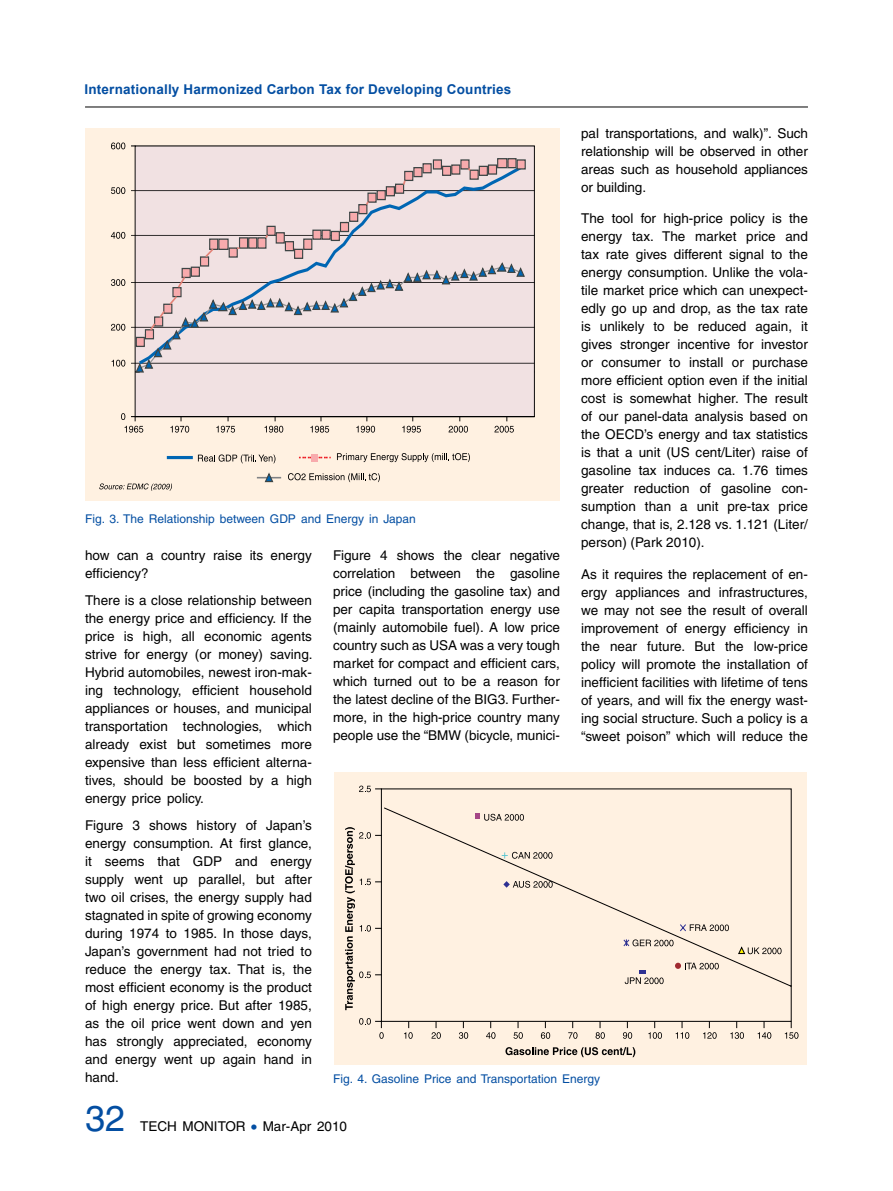
<style>
.page{position:relative;width:893px;height:1191px;background:#fff}
.page>*{position:absolute;margin:0;border:0;box-sizing:border-box;transform-origin:0 0}
.t1{font:13.5px/18px "Helvetica";color:#000;text-align:justify}
.t2{font:700 13.5px "Arial";letter-spacing:.015em;color:#034ea2}
.t3{font:12px "Helvetica";color:#034ea2}
.s1{font-size:36px;color:#034ea2}
.s2{font-size:16.5px;color:#034ea2}
</style>
<div class="page">
<hr style="left:85px;top:107px;width:723px;height:1px;background:#000">
<div style="left:85px;top:128px;width:475px;height:373px;background:#fff1e1"></div>
<div style="left:134px;top:145px;width:401px;height:272px;background:#f1e1e2"></div>
<svg style="left:131px;top:324px;width:403px;height:7px"></svg>
<svg style="left:131px;top:360px;width:403px;height:7px"></svg>
<svg style="left:131px;top:279px;width:403px;height:7px"></svg>
<svg style="left:131px;top:232px;width:403px;height:7px"></svg>
<svg style="left:131px;top:187px;width:403px;height:7px"></svg>
<svg style="left:136px;top:163px;width:388px;height:43px"></svg>
<svg style="left:406px;top:162px;width:94px;height:15px"></svg>
<div style="left:422px;top:163px;width:10px;height:10px;background:#f8abad;border:1px solid #3d4545"></div>
<div style="left:433px;top:159px;width:9px;height:10px;background:#f8abad;border:1px solid #3d4545"></div>
<svg style="left:451px;top:164px;width:9px;height:2px"></svg>
<svg style="left:460px;top:159px;width:10px;height:10px"></svg>
<div style="left:469px;top:170px;width:10px;height:10px;background:#f8abad;border:1px solid #3d4545"></div>
<div style="left:479px;top:166px;width:9px;height:10px;background:#f8abad;border:1px solid #3d4545"></div>
<div style="left:488px;top:164px;width:9px;height:11px;background:#f8abad;border:1px solid #3d4545"></div>
<div style="left:497px;top:158px;width:10px;height:10px;background:#f8abad;border:1px solid #3d4545"></div>
<div style="left:507px;top:158px;width:10px;height:10px;background:#f8abad;border:1px solid #3d4545"></div>
<div style="left:517px;top:159px;width:9px;height:10px;background:#f8abad;border:1px solid #3d4545"></div>
<svg style="left:134px;top:206px;width:392px;height:167px"></svg>
<svg style="left:112px;top:360px;width:13px;height:6px"></svg>
<svg style="left:111px;top:324px;width:14px;height:7px"></svg>
<svg style="left:111px;top:279px;width:14px;height:7px"></svg>
<svg style="left:111px;top:232px;width:14px;height:7px"></svg>
<svg style="left:111px;top:187px;width:14px;height:7px"></svg>
<svg style="left:111px;top:142px;width:14px;height:7px"></svg>
<svg style="left:121px;top:413px;width:22px;height:19px"></svg>
<svg style="left:170px;top:416px;width:19px;height:16px"></svg>
<svg style="left:216px;top:416px;width:19px;height:16px"></svg>
<svg style="left:265px;top:416px;width:18px;height:16px"></svg>
<svg style="left:310px;top:416px;width:19px;height:16px"></svg>
<svg style="left:356px;top:416px;width:19px;height:16px"></svg>
<svg style="left:402px;top:416px;width:19px;height:16px"></svg>
<svg style="left:449px;top:416px;width:19px;height:16px"></svg>
<svg style="left:494px;top:416px;width:20px;height:16px"></svg>
<hr style="left:167px;top:456px;width:26px;height:3px;background:#0066b3">
<svg style="left:198px;top:454px;width:77px;height:9px"></svg>
<svg style="left:299px;top:457px;width:32px;height:1px"></svg>
<div style="left:311px;top:454px;width:7px;height:7px;background:#f8abad"></div>
<svg style="left:337px;top:453px;width:133px;height:9px"></svg>
<svg style="left:257px;top:472px;width:24px;height:11px"></svg>
<svg style="left:288px;top:473px;width:92px;height:9px"></svg>
<svg style="left:148px;top:166px;width:324px;height:166px"></svg>
<svg style="left:99px;top:483px;width:73px;height:8px"></svg>
<div style="left:334px;top:772px;width:472px;height:293px;background:#fff1e1"></div>
<svg style="left:381px;top:788px;width:411px;height:234px"></svg>
<svg style="left:502px;top:852px;width:50px;height:6px"></svg>
<svg style="left:503px;top:881px;width:50px;height:6px"></svg>
<svg style="left:685px;top:962px;width:34px;height:7px"></svg>
<svg style="left:475px;top:813px;width:49px;height:7px"></svg>
<svg style="left:623px;top:923px;width:106px;height:24px"></svg>
<div style="left:675px;top:962px;width:6px;height:7px;background:#a02a30;border-radius:50%"></div>
<svg style="left:625px;top:970px;width:39px;height:14px"></svg>
<svg style="left:738px;top:946px;width:44px;height:8px"></svg>
<svg style="left:359px;top:785px;width:23px;height:7px"></svg>
<svg style="left:345px;top:827px;width:37px;height:183px"></svg>
<svg style="left:359px;top:1018px;width:25px;height:20px"></svg>
<svg style="left:404px;top:1021px;width:9px;height:17px"></svg>
<svg style="left:431px;top:1021px;width:10px;height:17px"></svg>
<svg style="left:459px;top:1021px;width:9px;height:17px"></svg>
<svg style="left:486px;top:1021px;width:9px;height:17px"></svg>
<svg style="left:513px;top:1021px;width:10px;height:17px"></svg>
<svg style="left:541px;top:1021px;width:9px;height:17px"></svg>
<svg style="left:568px;top:1021px;width:9px;height:17px"></svg>
<svg style="left:596px;top:1021px;width:9px;height:17px"></svg>
<svg style="left:623px;top:1021px;width:9px;height:17px"></svg>
<svg style="left:648px;top:1021px;width:14px;height:17px"></svg>
<svg style="left:676px;top:1021px;width:13px;height:17px"></svg>
<svg style="left:703px;top:1021px;width:14px;height:17px"></svg>
<svg style="left:730px;top:1021px;width:14px;height:17px"></svg>
<svg style="left:758px;top:1021px;width:13px;height:17px"></svg>
<svg style="left:785px;top:1021px;width:13px;height:17px"></svg>
<svg style="left:505px;top:1047px;width:130px;height:10px"></svg>
<p class="t2" style="left:85px;top:80px;width:428px">Internationally Harmonized Carbon Tax for Developing Countries</p>
<p class="t1" style="left:581px;top:124px;width:228px">pal transportations, and walk)”. Such relationship will be observed in other areas such as household appliances or building.</p>
<p class="t1" style="left:581px;top:209px;width:228px">The tool for high-price policy is the energy tax. The market price and tax rate gives different signal to the energy consumption. Unlike the vola&shy;tile market price which can unexpect&shy;edly go up and drop, as the tax rate is unlikely to be reduced again, it gives stronger incentive for investor or consumer to install or purchase more efficient option even if the initial cost is somewhat higher. The result of our panel-data analysis based on the OECD’s energy and tax statistics is that a unit (US cent/Liter) raise of gasoline tax induces ca. 1.76 times greater reduction of gasoline con&shy;sumption than a unit pre-tax price change, that is, 2.128 vs. 1.121 (Liter/ person) (Park 2010).</p>
<p class="t1" style="left:581px;top:565px;width:228px">As it requires the replacement of en&shy;ergy appliances and infrastructures, we may not see the result of overall improvement of energy efficiency in the near future. But the low-price policy will promote the installation of inefficient facilities with lifetime of tens of years, and will fix the energy wast&shy;ing social structure. Such a policy is a “sweet poison” which will reduce the</p>
<p class="t3" style="left:85px;top:512px;width:332px">Fig. 3. The Relationship between GDP and Energy in Japan</p>
<p class="t1" style="left:333px;top:546px;width:228px">Figure 4 shows the clear negative correlation between the gasoline price (including the gasoline tax) and per capita transportation energy use (mainly automobile fuel). A low price country such as USA was a very tough market for compact and efficient cars, which turned out to be a reason for the latest decline of the BIG3. Further&shy;more, in the high-price country many people use the “BMW (bicycle, munici-</p>
<p class="t1" style="left:85px;top:546px;width:228px">how can a country raise its energy efficiency?</p>
<p class="t1" style="left:85px;top:591px;width:229px">There is a close relationship between the energy price and efficiency. If the price is high, all economic agents strive for energy (or money) saving.<br>Hybrid automobiles, newest iron-mak&shy;ing technology, efficient household appliances or houses, and municipal transportation technologies, which already exist but sometimes more expensive than less efficient alterna&shy;tives, should be boosted by a high energy price policy.</p>
<p class="t1" style="left:85px;top:816px;width:228px">Figure 3 shows history of Japan’s energy consumption. At first glance, it seems that GDP and energy supply went up parallel, but after two oil crises, the energy supply had stagnated in spite of growing economy during 1974 to 1985. In those days, Japan’s government had not tried to reduce the energy tax. That is, the most efficient economy is the product of high energy price. But after 1985, as the oil price went down and yen has strongly appreciated, economy and energy went up again hand in hand.</p>
<p class="t3" style="left:333px;top:1072px;width:269px">Fig. 4. Gasoline Price and Transportation Energy</p>
<p class="t1" style="left:85px;top:1117px;width:74px"><span class="s1">32</span> Tech</p>
<p class="t1" style="left:182px;top:1117px;width:21px">Monitor</p>
<p class="t1" style="left:251px;top:1117px;width:97px"><span class="s2">•</span> Mar-Apr 2010</p>
</div>
